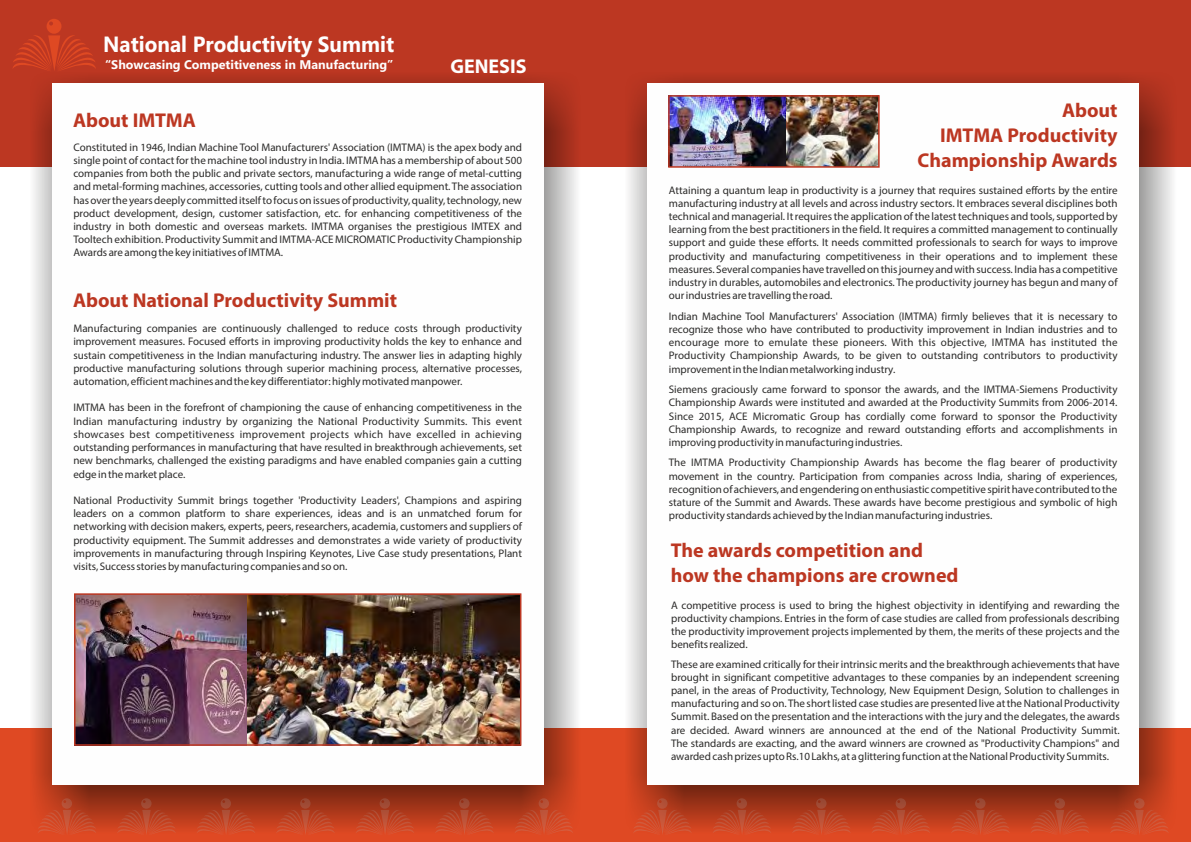
<style>
.page{position:relative;width:1191px;height:842px;background:#fff}
.page>*{position:absolute;margin:0;border:0;box-sizing:border-box;transform-origin:0 0}
.t1{font:700 22px "Ebrima";color:#fefefe;scale:.94 1}
.t2{font:700 20px/24.8px "Myriad Pro";color:#bc3722;text-align:right}
.t3{font:700 20px "Myriad Pro";color:#fefefe}
.t4{font:700 12.5px "Ebrima";color:#fefefe}
.t5{font:11px/13.2px "Myriad Pro";color:#2b2a29;text-align:justify}
</style>
<div class="page">
<div style="left:0;top:0;width:595px;height:167px;background:#bc3722"></div>
<div style="left:0;top:728px;width:595px;height:114px;background:#df4923"></div>
<img style="left:33px;top:77px;width:544px;height:752px">
<div style="left:52px;top:83px;width:491px;height:702px;background:#fefefe"></div>
<svg style="left:13px;top:19px;width:83px;height:52px"></svg>
<svg style="left:38px;top:798px;width:58px;height:36px"></svg>
<svg style="left:117px;top:798px;width:59px;height:36px"></svg>
<svg style="left:197px;top:798px;width:58px;height:36px"></svg>
<svg style="left:276px;top:798px;width:59px;height:36px"></svg>
<svg style="left:356px;top:798px;width:58px;height:36px"></svg>
<svg style="left:435px;top:798px;width:59px;height:36px"></svg>
<svg style="left:514px;top:798px;width:59px;height:36px"></svg>
<img style="left:77px;top:596px;width:171px;height:147px">
<img style="left:248px;top:596px;width:270px;height:147px">
<div style="left:74px;top:593px;width:447px;height:153px;border:2px solid #bc3722"></div>
<div style="left:595px;top:0;width:596px;height:167px;background:#bc3722"></div>
<div style="left:595px;top:728px;width:596px;height:114px;background:#df4923"></div>
<img style="left:628px;top:77px;width:545px;height:756px">
<div style="left:647px;top:83px;width:492px;height:702px;background:#fefefe"></div>
<svg style="left:633px;top:798px;width:59px;height:36px"></svg>
<svg style="left:712px;top:798px;width:59px;height:36px"></svg>
<svg style="left:792px;top:798px;width:58px;height:36px"></svg>
<svg style="left:871px;top:798px;width:59px;height:36px"></svg>
<svg style="left:951px;top:798px;width:58px;height:36px"></svg>
<svg style="left:1030px;top:798px;width:59px;height:36px"></svg>
<svg style="left:1110px;top:798px;width:58px;height:36px"></svg>
<img style="left:786px;top:98px;width:90px;height:67px">
<img style="left:671px;top:98px;width:115px;height:67px">
<div style="left:668px;top:95px;width:211px;height:73px;border:2px solid #bc3722"></div>
<h1 class="t1" style="left:103px;top:36px;width:311px">National Productivity Summit</h1>
<p class="t4" style="left:105px;top:59px;width:290px">“Showcasing Competitiveness in Manufacturing”</p>
<h2 class="t2" style="left:73px;top:110px;width:124px">About IMTMA</h2>
<h2 class="t3" style="left:450px;top:58px;width:78px">GENESIS</h2>
<p class="t5" style="left:73px;top:141px;width:450px">Constituted in 1946, Indian Machine Tool Manufacturers' Association (IMTMA) is the apex body and single point of contact for the machine tool industry in India. IMTMA has a membership of about 500 companies from both the public and private sectors, manufacturing a wide range of metal-cutting and metal-forming machines, accessories, cutting tools and other allied equipment. The association has over the years deeply committed itself to focus on issues of productivity, quality, technology, new product development, design, customer satisfaction, etc. for enhancing competitiveness of the industry in both domestic and overseas markets. IMTMA organises the prestigious IMTEX and Tooltech exhibition. Productivity Summit and IMTMA-ACE MICROMATIC Productivity Championship Awards are among the key initiatives of IMTMA.</p>
<h2 class="t2" style="left:73px;top:289px;width:325px">About National Productivity Summit</h2>
<p class="t5" style="left:73px;top:323px;width:450px">Manufacturing companies are continuously challenged to reduce costs through productivity improvement measures. Focused efforts in improving productivity holds the key to enhance and sustain competitiveness in the Indian manufacturing industry. The answer lies in adapting highly productive manufacturing solutions through superior machining process, alternative processes, automation, efficient machines and the key differentiator: highly motivated manpower.</p>
<p class="t5" style="left:73px;top:402px;width:450px">IMTMA has been in the forefront of championing the cause of enhancing competitiveness in the Indian manufacturing industry by organizing the National Productivity Summits. This event showcases best competitiveness improvement projects which have excelled in achieving outstanding performances in manufacturing that have resulted in breakthrough achievements, set new benchmarks, challenged the existing paradigms and have enabled companies gain a cutting edge in the market place.</p>
<p class="t5" style="left:73px;top:495px;width:450px">National Productivity Summit brings together 'Productivity Leaders', Champions and aspiring leaders on a common platform to share experiences, ideas and is an unmatched forum for networking with decision makers, experts, peers, researchers, academia, customers and suppliers of productivity equipment. The Summit addresses and demonstrates a wide variety of productivity improvements in manufacturing through Inspiring Keynotes, Live Case study presentations, Plant visits, Success stories by manufacturing companies and so on.</p>
<h2 class="t2" style="left:917px;top:100px;width:202px">About<br>IMTMA Productivity<br>Championship Awards</h2>
<p class="t5" style="left:669px;top:184px;width:450px">Attaining a quantum leap in productivity is a journey that requires sustained efforts by the entire manufacturing industry at all levels and across industry sectors. It embraces several disciplines both technical and managerial. It requires the application of the latest techniques and tools, supported by learning from the best practitioners in the field. It requires a committed management to continually support and guide these efforts. It needs committed professionals to search for ways to improve productivity and manufacturing competitiveness in their operations and to implement these measures. Several companies have travelled on this journey and with success. India has a competitive industry in durables, automobiles and electronics. The productivity journey has begun and many of our industries are travelling the road.</p>
<p class="t5" style="left:669px;top:310px;width:450px">Indian Machine Tool Manufacturers' Association (IMTMA) firmly believes that it is necessary to recognize those who have contributed to productivity improvement in Indian industries and to encourage more to emulate these pioneers. With this objective, IMTMA has instituted the Productivity Championship Awards, to be given to outstanding contributors to productivity improvement in the Indian metalworking industry.</p>
<p class="t5" style="left:669px;top:384px;width:450px">Siemens graciously came forward to sponsor the awards, and the IMTMA-Siemens Productivity Championship Awards were instituted and awarded at the Productivity Summits from 2006-2014.<br>Since 2015, ACE Micromatic Group has cordially come forward to sponsor the Productivity Championship Awards, to recognize and reward outstanding efforts and accomplishments in improving productivity in manufacturing industries.</p>
<p class="t5" style="left:669px;top:457px;width:450px">The IMTMA Productivity Championship Awards has become the flag bearer of productivity movement in the country. Participation from companies across India, sharing of experiences, recognition of achievers, and engendering on enthusiastic competitive spirit have contributed to the stature of the Summit and Awards. These awards have become prestigious and symbolic of high productivity standards achieved by the Indian manufacturing industries.</p>
<h2 class="t2" style="left:670px;top:540px;width:289px;text-align:left">The awards competition and how the champions are crowned</h2>
<p class="t5" style="left:671px;top:599px;width:450px">A competitive process is used to bring the highest objectivity in identifying and rewarding the productivity champions. Entries in the form of case studies are called from professionals describing the productivity improvement projects implemented by them, the merits of these projects and the benefits realized.</p>
<p class="t5" style="left:671px;top:658px;width:450px">These are examined critically for their intrinsic merits and the breakthrough achievements that have brought in significant competitive advantages to these companies by an independent screening panel, in the areas of Productivity, Technology, New Equipment Design, Solution to challenges in manufacturing and so on. The short listed case studies are presented live at the National Productivity Summit. Based on the presentation and the interactions with the jury and the delegates, the awards are decided. Award winners are announced at the end of the National Productivity Summit.<br>The standards are exacting, and the award winners are crowned as "Productivity Champions" and awarded cash prizes upto Rs.10 Lakhs, at a glittering function at the National Productivity Summits.</p>
</div>
